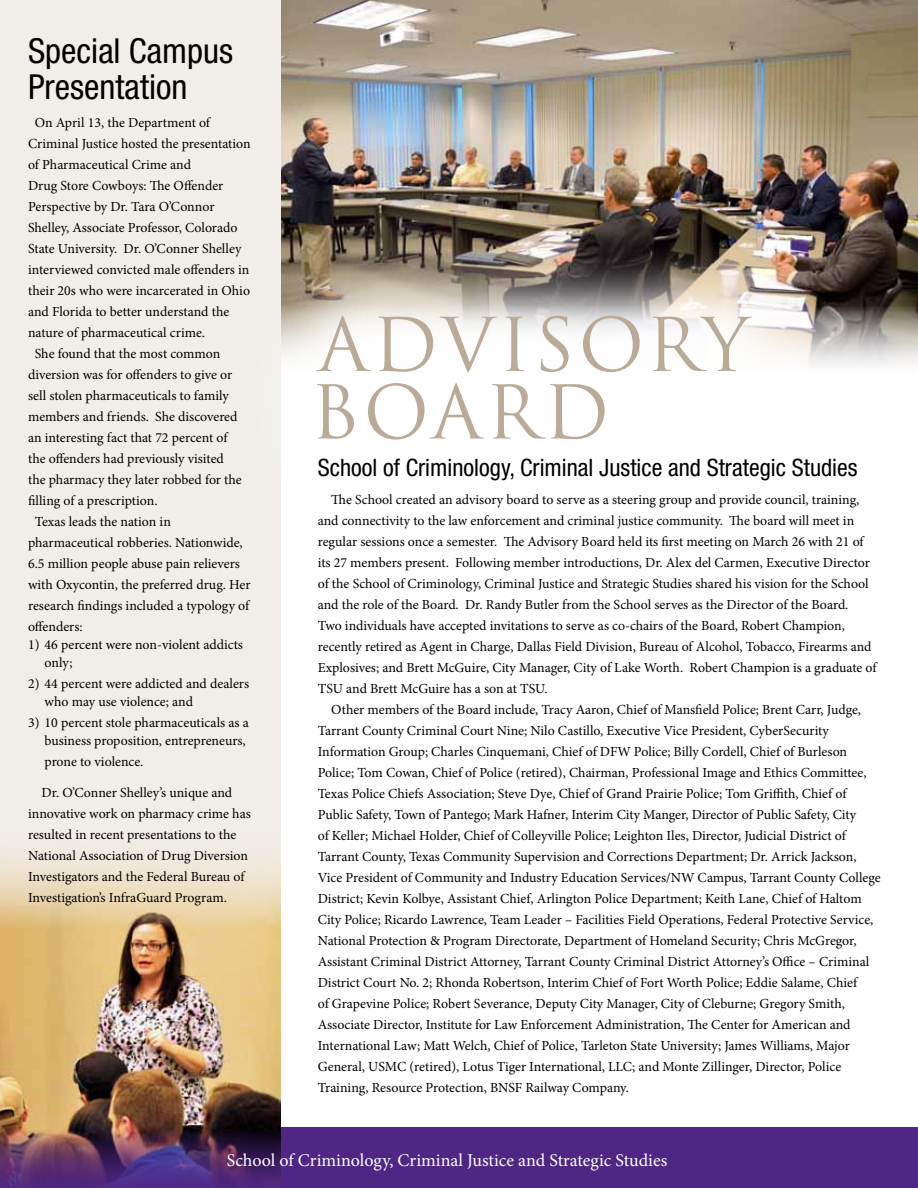
<style>
.page{position:relative;width:918px;height:1188px;background:#fff}
.page>*{position:absolute;margin:0;border:0;box-sizing:border-box;transform-origin:0 0}
.t1{font:72px/67.5px "Trajan Pro";letter-spacing:.05em;color:#b9ab97}
.t2{font:condensed 34.5px/36px "Helvetica Neue";color:#000}
.t3{font:condensed 24px "Helvetica Neue";color:#000}
.t4{font:18px "Minion Pro";color:#fff}
.t5{font:13.8px/21px "Minion Pro";color:#000}
</style>
<div class="page">
<img style="left:281px;top:0;width:637px;height:365px">
<div style="left:0;top:0;width:281px;height:1130px;background:#f1eeea"></div>
<div style="left:0;top:1128px;width:918px;height:60px;background:#4f2683"></div>
<img style="left:281px;top:240px;width:545px;height:125px">
<img style="left:0;top:853px;width:281px;height:332px">
<h2 class="t2" style="left:28px;top:32px;width:207px">Special Campus<br>Presentation</h2>
<p class="t5" style="left:35px;top:112px;width:177px">On April 13, the Department of</p>
<p class="t5" style="left:28px;top:133px;width:224px">Criminal Justice hosted the presentation</p>
<p class="t5" style="left:28px;top:154px;width:164px">of Pharmaceutical Crime and</p>
<p class="t5" style="left:28px;top:175px;width:197px">Drug Store Cowboys: The Offender</p>
<p class="t5" style="left:28px;top:196px;width:188px">Perspective by Dr. Tara O’Connor</p>
<p class="t5" style="left:28px;top:217px;width:211px">Shelley, Associate Professor, Colorado</p>
<p class="t5" style="left:28px;top:238px;width:215px">State University. Dr. O’Conner Shelley</p>
<p class="t5" style="left:28px;top:259px;width:223px">interviewed convicted male offenders in</p>
<p class="t5" style="left:28px;top:280px;width:224px">their 20s who were incarcerated in Ohio</p>
<p class="t5" style="left:28px;top:301px;width:203px">and Florida to better understand the</p>
<p class="t5" style="left:28px;top:322px;width:178px">nature of pharmaceutical crime.</p>
<p class="t5" style="left:35px;top:343px;width:187px">She found that the most common</p>
<p class="t5" style="left:28px;top:364px;width:206px">diversion was for offenders to give or</p>
<p class="t5" style="left:28px;top:385px;width:202px">sell stolen pharmaceuticals to family</p>
<p class="t5" style="left:28px;top:406px;width:211px">members and friends. She discovered</p>
<p class="t5" style="left:28px;top:427px;width:201px">an interesting fact that 72 percent of</p>
<p class="t5" style="left:28px;top:448px;width:197px">the offenders had previously visited</p>
<p class="t5" style="left:28px;top:469px;width:215px">the pharmacy they later robbed for the</p>
<p class="t5" style="left:28px;top:490px;width:131px">filling of a prescription.</p>
<p class="t5" style="left:35px;top:511px;width:138px">Texas leads the nation in</p>
<p class="t5" style="left:28px;top:532px;width:216px">pharmaceutical robberies. Nationwide,</p>
<p class="t5" style="left:28px;top:553px;width:213px">6.5 million people abuse pain relievers</p>
<p class="t5" style="left:28px;top:574px;width:224px">with Oxycontin, the preferred drug. Her</p>
<p class="t5" style="left:28px;top:595px;width:223px">research findings included a typology of</p>
<p class="t5" style="left:28px;top:616px;width:56px">offenders:</p>
<p class="t5" style="left:45px;top:635px;width:200px;line-height:18px;text-indent:-16px">1) 46 percent were non-violent addicts only;</p>
<p class="t5" style="left:45px;top:675px;width:206px;line-height:18px;text-indent:-16px">2) 44 percent were addicted and dealers who may use violence; and</p>
<p class="t5" style="left:28px;top:714px;width:222px;line-height:18px;text-align:right">3) 10 percent stole pharmaceuticals as a business proposition, entrepreneurs,</p>
<p class="t5" style="left:45px;top:751px;width:100px">prone to violence.</p>
<p class="t5" style="left:28px;top:782px;width:224px;text-indent:14px">Dr. O’Conner Shelley’s unique and innovative work on pharmacy crime has resulted in recent presentations to the National Association of Drug Diversion Investigators and the Federal Bureau of Investigation’s InfraGuard Program.</p>
<h1 class="t1" style="left:310px;top:310px;width:440px">ADVISORY<br>BOARD</h1>
<h3 class="t3" style="left:318px;top:454px;width:541px">School of Criminology, Criminal Justice and Strategic Studies</h3>
<p class="t5" style="left:318px;top:489px;width:560px;text-indent:14px">The School created an advisory board to serve as a steering group and provide council, training, and connectivity to the law enforcement and criminal justice community. The board will meet in regular sessions once a semester. The Advisory Board held its first meeting on March 26 with 21 of its 27 members present. Following member introductions, Dr. Alex del Carmen, Executive Director of the School of Criminology, Criminal Justice and Strategic Studies shared his vision for the School and the role of the Board. Dr. Randy Butler from the School serves as the Director of the Board.<br>Two individuals have accepted invitations to serve as co-chairs of the Board, Robert Champion, recently retired as Agent in Charge, Dallas Field Division, Bureau of Alcohol, Tobacco, Firearms and Explosives; and Brett McGuire, City Manager, City of Lake Worth. Robert Champion is a graduate of TSU and Brett McGuire has a son at TSU.</p>
<p class="t5" style="left:318px;top:699px;width:564px;text-indent:14px">Other members of the Board include, Tracy Aaron, Chief of Mansfield Police; Brent Carr, Judge, Tarrant County Criminal Court Nine; Nilo Castillo, Executive Vice President, CyberSecurity Information Group; Charles Cinquemani, Chief of DFW Police; Billy Cordell, Chief of Burleson Police; Tom Cowan, Chief of Police (retired), Chairman, Professional Image and Ethics Committee, Texas Police Chiefs Association; Steve Dye, Chief of Grand Prairie Police; Tom Griffith, Chief of Public Safety, Town of Pantego; Mark Hafner, Interim City Manger, Director of Public Safety, City<br>of Keller; Michael Holder, Chief of Colleyville Police; Leighton Iles, Director, Judicial District of Tarrant County, Texas Community Supervision and Corrections Department; Dr. Arrick Jackson, Vice President of Community and Industry Education Services/NW Campus, Tarrant County College District; Kevin Kolbye, Assistant Chief, Arlington Police Department; Keith Lane, Chief of Haltom City Police; Ricardo Lawrence, Team Leader – Facilities Field Operations, Federal Protective Service, National Protection &amp; Program Directorate, Department of Homeland Security; Chris McGregor, Assistant Criminal District Attorney, Tarrant County Criminal District Attorney’s Office – Criminal District Court No. 2; Rhonda Robertson, Interim Chief of Fort Worth Police; Eddie Salame, Chief<br>of Grapevine Police; Robert Severance, Deputy City Manager, City of Cleburne; Gregory Smith, Associate Director, Institute for Law Enforcement Administration, The Center for American and International Law; Matt Welch, Chief of Police, Tarleton State University; James Williams, Major General, USMC (retired), Lotus Tiger International, LLC; and Monte Zillinger, Director, Police Training, Resource Protection, BNSF Railway Company.</p>
<h3 class="t4" style="left:227px;top:1148px;width:442px">School of Criminology, Criminal Justice and Strategic Studies</h3>
</div>
